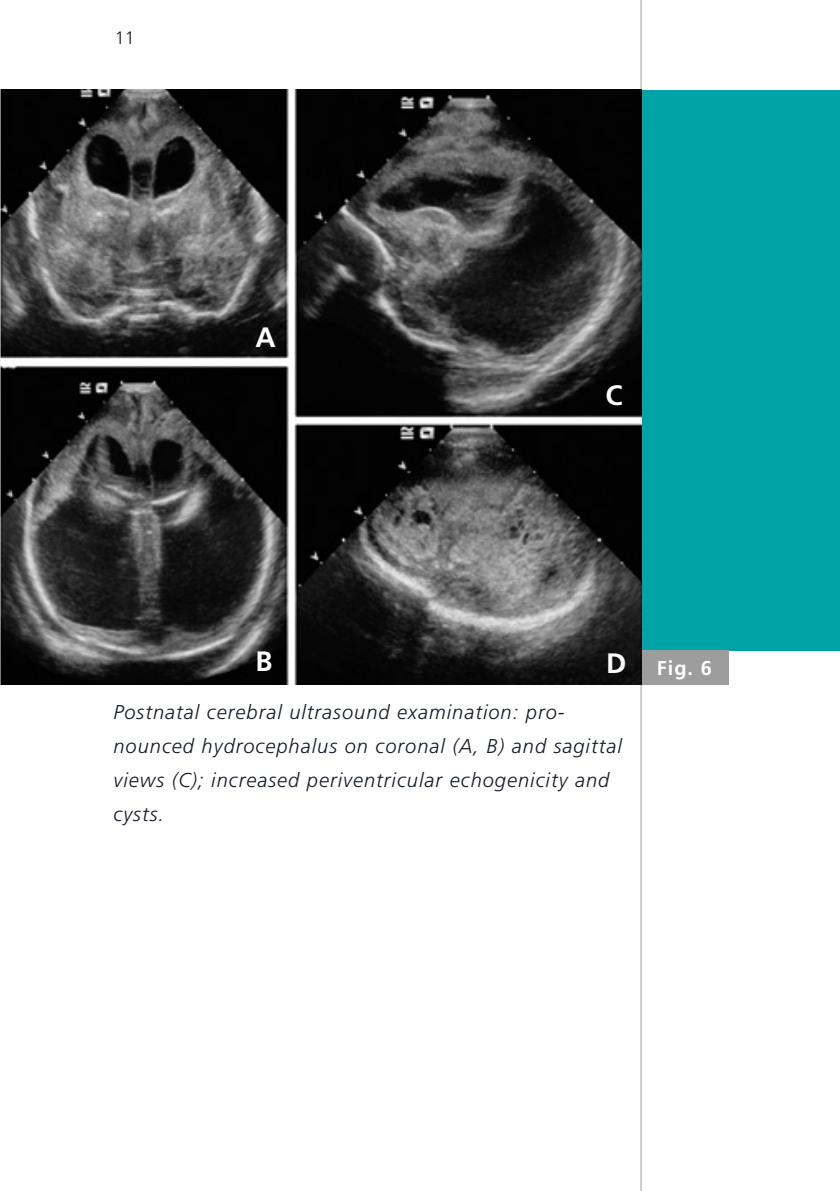
<style>
.page{position:relative;width:840px;height:1191px;background:#fff}
.page>*{position:absolute;margin:0;border:0;box-sizing:border-box;transform-origin:0 0}
.t1{font:700 28px "Frutiger LT Std";color:#fff}
.t2{font:italic 300 20px/34px "Frutiger LT Std";letter-spacing:.05em;color:#161b2b}
.t3{font:700 20px "Frutiger LT Std";color:#fff}
.t4{font:300 18px "Frutiger LT Std";color:#1d1d1b}
</style>
<div class="page">
<hr style="left:640px;top:0;width:1px;height:1191px;background:#9d9d9d">
<div style="left:639px;top:90px;width:200px;height:560px;background:#00a3a6"></div>
<div style="left:639px;top:650px;width:89px;height:34px;background:#9d9d9d"></div>
<img style="left:0;top:90px;width:641px;height:594px">
<p class="t4" style="left:115px;top:28px;width:22px">11</p>
<h1 class="t1" style="left:255px;top:320px;width:22px">A</h1>
<h1 class="t1" style="left:605px;top:379px;width:19px">C</h1>
<h1 class="t1" style="left:255px;top:645px;width:19px">B</h1>
<h1 class="t1" style="left:606px;top:646px;width:22px">D</h1>
<p class="t2" style="left:113px;top:695px;width:509px">Postnatal cerebral ultrasound examination: pro&shy;nounced hydrocephalus on coronal (A, B) and sagittal views (C); increased periventricular echogenicity and cysts.</p>
<p class="t3" style="left:656px;top:657px;width:57px">Fig. 6</p>
</div>
